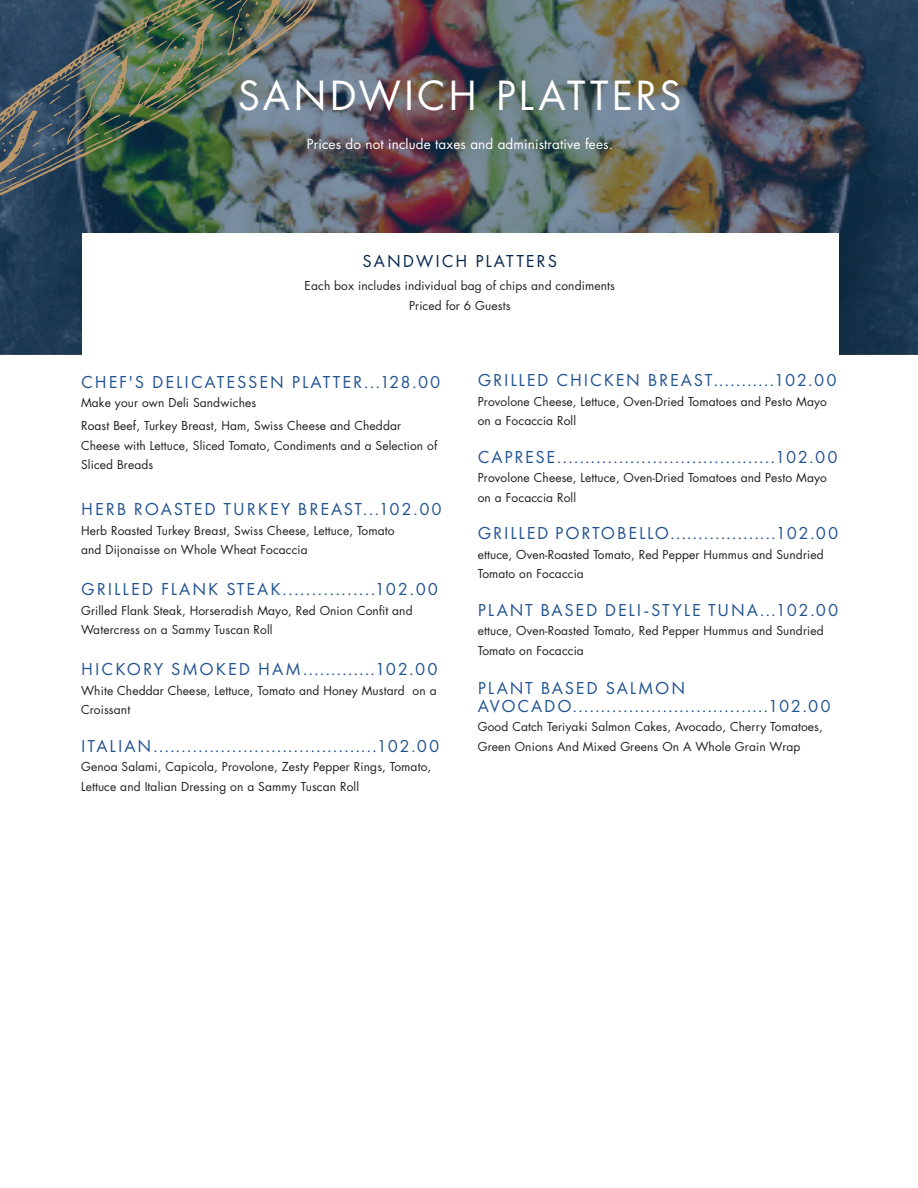
<style>
.page{position:relative;width:918px;height:1188px;background:#fff}
.page>*{position:absolute;margin:0;border:0;box-sizing:border-box;transform-origin:0 0}
.Section_Header{font:39px "Futura Std";letter-spacing:.085em;color:#fff}
.Buffet_menu_items{font:18px/18px "Futura PT";letter-spacing:.1em;color:#215390}
.Header_2_-_Light_Col{font:18px "Futura PT";letter-spacing:.11em;color:#21538f}
.MENU_ITEM_HEADER{font:18px "Futura PT";letter-spacing:.11em;color:#21538f}
.MAIN_SECTIONS{font:18px "Futura PT";letter-spacing:.11em;color:#04254f}
.Paragraph{font:13.5px "Futura Std";letter-spacing:.01em;color:#fff}
.Paragraph-2{font:12px/19.5px "Futura Std";letter-spacing:.01em;color:#231f20}
.Header_2_-_Light_Col-2{font:12px/19.5px "Futura Std";letter-spacing:.01em;color:#231f20}
.MENU_ITEM_HEADER-2{font:12px/19.5px "Futura Std";letter-spacing:.01em;color:#231f20}
</style>
<div class="page">
<img style="left:0;top:0;width:918px;height:354px">
<div style="left:82px;top:233px;width:757px;height:129px;background:#fff"></div>
<svg style="left:0;top:0;width:317px;height:196px;background:#506369"></svg>
<img style="left:0;top:0;width:308px;height:191px">
<p class="Section_Header" style="left:238px;top:70px;width:445px">SANDWICH PLATTERS</p>
<p class="Paragraph" style="left:307px;top:135px;width:308px">Prices do not include taxes and administrative fees.</p>
<p class="MAIN_SECTIONS" style="left:363px;top:251px;width:196px">SANDWICH PLATTERS</p>
<p class="Paragraph-2" style="left:305px;top:276px;width:312px">Each box includes individual bag of chips and condiments</p>
<p class="Paragraph-2" style="left:409px;top:296px;width:103px">Priced for 6 Guests</p>
<p class="Header_2_-_Light_Col" style="left:81px;top:371px;width:361px">CHEF'S DELICATESSEN PLATTER...128.00</p>
<p class="Header_2_-_Light_Col-2" style="left:81px;top:393px;width:177px">Make your own Deli Sandwiches</p>
<p class="Header_2_-_Light_Col-2" style="left:81px;top:416px;width:358px">Roast Beef, Turkey Breast, Ham, Swiss Cheese and Cheddar<br>Cheese with Lettuce, Sliced Tomato, Condiments and a Selection of<br>Sliced Breads</p>
<p class="MENU_ITEM_HEADER" style="left:81px;top:499px;width:362px">HERB ROASTED TURKEY BREAST...102.00</p>
<p class="MENU_ITEM_HEADER-2" style="left:81px;top:521px;width:315px">Herb Roasted Turkey Breast, Swiss Cheese, Lettuce, Tomato and Dijonaisse on Whole Wheat Focaccia</p>
<p class="Header_2_-_Light_Col" style="left:81px;top:579px;width:358px">GRILLED FLANK STEAK................102.00</p>
<p class="Header_2_-_Light_Col-2" style="left:81px;top:601px;width:333px">Grilled Flank Steak, Horseradish Mayo, Red Onion Confit and<br>Watercress on a Sammy Tuscan Roll</p>
<p class="Buffet_menu_items" style="left:81px;top:660px;width:358px">HICKORY SMOKED HAM.............102.00</p>
<p class="Paragraph-2" style="left:81px;top:681px;width:357px">White Cheddar Cheese, Lettuce, Tomato and Honey Mustard on a<br>Croissant</p>
<p class="Buffet_menu_items" style="left:81px;top:737px;width:360px">ITALIAN........................................102.00</p>
<p class="Paragraph-2" style="left:81px;top:757px;width:352px">Genoa Salami, Capicola, Provolone, Zesty Pepper Rings, Tomato,<br>Lettuce and Italian Dressing on a Sammy Tuscan Roll</p>
<p class="Buffet_menu_items" style="left:478px;top:371px;width:361px">GRILLED CHICKEN BREAST...........102.00</p>
<p class="Paragraph-2" style="left:478px;top:392px;width:351px">Provolone Cheese, Lettuce, Oven-Dried Tomatoes and Pesto Mayo on a Focaccia Roll</p>
<p class="Buffet_menu_items" style="left:478px;top:448px;width:361px">CAPRESE.......................................102.00</p>
<p class="Paragraph-2" style="left:478px;top:468px;width:351px">Provolone Cheese, Lettuce, Oven-Dried Tomatoes and Pesto Mayo on a Focaccia Roll</p>
<p class="Buffet_menu_items" style="left:478px;top:524px;width:362px">GRILLED PORTOBELLO...................102.00</p>
<p class="Paragraph-2" style="left:478px;top:545px;width:347px">ettuce, Oven-Roasted Tomato, Red Pepper Hummus and Sundried<br>Tomato on Focaccia</p>
<p class="Buffet_menu_items" style="left:478px;top:601px;width:362px">PLANT BASED DELI-STYLE TUNA...102.00</p>
<p class="Paragraph-2" style="left:478px;top:621px;width:347px">ettuce, Oven-Roasted Tomato, Red Pepper Hummus and Sundried<br>Tomato on Focaccia</p>
<p class="Buffet_menu_items" style="left:478px;top:679px;width:355px">PLANT BASED SALMON<br>AVOCADO...................................102.00</p>
<p class="Paragraph-2" style="left:478px;top:717px;width:347px">Good Catch Teriyaki Salmon Cakes, Avocado, Cherry Tomatoes,<br>Green Onions And Mixed Greens On A Whole Grain Wrap</p>
</div>
